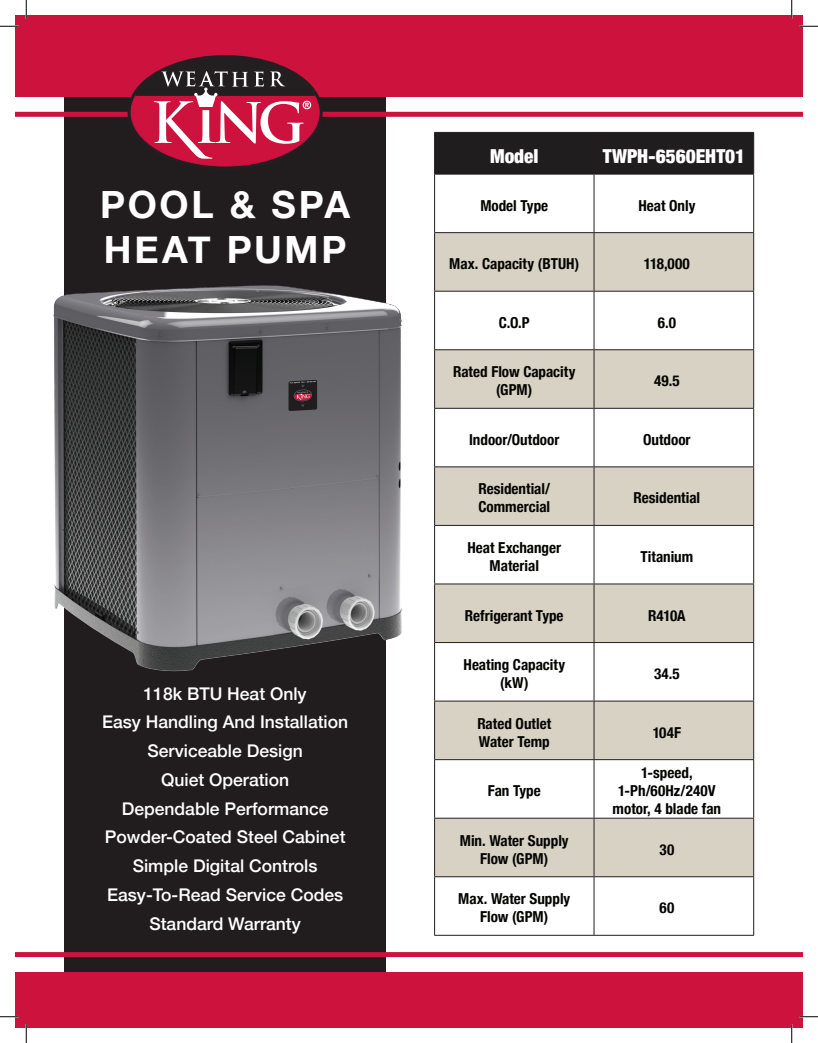
<style>
.page{position:relative;width:818px;height:1043px;background:#fff}
.page>*{position:absolute;margin:0;border:0;box-sizing:border-box;transform-origin:0 0}
.t1{font:700 37.5px/45px "Helvetica Neue";letter-spacing:.07em;color:#fff}
.t2{font:900 condensed 19.25px "Helvetica Neue";color:#fff}
.t3{font:500 17.5px/28.8px "Helvetica Neue";color:#fff;text-align:center}
.t4{font:700 condensed 15.12px/18.1px "Helvetica Neue";color:#040503;text-align:center}
</style>
<div class="page">
<div style="left:65px;top:15px;width:321px;height:979px;background:#211d1e"></div>
<div style="left:15px;top:15px;width:787px;height:81px;background:#cd123d"></div>
<div style="left:15px;top:972px;width:787px;height:56px;background:#cd123d"></div>
<img style="left:53px;top:261px;width:349px;height:434px">
<div style="left:15px;top:112px;width:787px;height:5px;background:#cd123d"></div>
<div style="left:15px;top:952px;width:787px;height:5px;background:#cd123d"></div>
<div style="left:435px;top:133px;width:318px;height:41px;background:#201d1e"></div>
<svg style="left:435px;top:233px;width:318px;height:643px;fill:#d8d2c4"></svg>
<hr style="left:434px;top:174px;width:1px;height:58px;background:#231f20">
<hr style="left:593px;top:174px;width:1px;height:58px;background:#231f20">
<hr style="left:753px;top:174px;width:1px;height:58px;background:#231f20">
<hr style="left:434px;top:232px;width:160px;height:1px;background:#231f20">
<hr style="left:434px;top:233px;width:1px;height:58px;background:#231f20">
<hr style="left:594px;top:232px;width:160px;height:1px;background:#231f20">
<hr style="left:593px;top:233px;width:1px;height:58px;background:#231f20">
<hr style="left:753px;top:233px;width:1px;height:58px;background:#231f20">
<hr style="left:434px;top:291px;width:160px;height:1px;background:#231f20">
<hr style="left:434px;top:291px;width:1px;height:58px;background:#231f20">
<hr style="left:594px;top:291px;width:160px;height:1px;background:#231f20">
<hr style="left:593px;top:291px;width:1px;height:58px;background:#231f20">
<hr style="left:753px;top:291px;width:1px;height:58px;background:#231f20">
<hr style="left:434px;top:349px;width:160px;height:1px;background:#231f20">
<hr style="left:434px;top:350px;width:1px;height:58px;background:#231f20">
<hr style="left:594px;top:349px;width:160px;height:1px;background:#231f20">
<hr style="left:593px;top:350px;width:1px;height:58px;background:#231f20">
<hr style="left:753px;top:350px;width:1px;height:58px;background:#231f20">
<hr style="left:434px;top:408px;width:160px;height:1px;background:#231f20">
<hr style="left:434px;top:409px;width:1px;height:57px;background:#231f20">
<hr style="left:594px;top:408px;width:160px;height:1px;background:#231f20">
<hr style="left:593px;top:409px;width:1px;height:57px;background:#231f20">
<hr style="left:753px;top:409px;width:1px;height:57px;background:#231f20">
<hr style="left:434px;top:466px;width:160px;height:1px;background:#231f20">
<hr style="left:434px;top:467px;width:1px;height:58px;background:#231f20">
<hr style="left:594px;top:466px;width:160px;height:1px;background:#231f20">
<hr style="left:593px;top:467px;width:1px;height:58px;background:#231f20">
<hr style="left:753px;top:467px;width:1px;height:58px;background:#231f20">
<hr style="left:434px;top:525px;width:160px;height:1px;background:#231f20">
<hr style="left:434px;top:526px;width:1px;height:57px;background:#231f20">
<hr style="left:594px;top:525px;width:160px;height:1px;background:#231f20">
<hr style="left:593px;top:526px;width:1px;height:57px;background:#231f20">
<hr style="left:753px;top:526px;width:1px;height:57px;background:#231f20">
<hr style="left:434px;top:583px;width:160px;height:1px;background:#231f20">
<hr style="left:434px;top:584px;width:1px;height:58px;background:#231f20">
<hr style="left:594px;top:583px;width:160px;height:1px;background:#231f20">
<hr style="left:593px;top:584px;width:1px;height:58px;background:#231f20">
<hr style="left:753px;top:584px;width:1px;height:58px;background:#231f20">
<hr style="left:434px;top:642px;width:160px;height:1px;background:#231f20">
<hr style="left:434px;top:643px;width:1px;height:57px;background:#231f20">
<hr style="left:594px;top:642px;width:160px;height:1px;background:#231f20">
<hr style="left:593px;top:643px;width:1px;height:57px;background:#231f20">
<hr style="left:753px;top:643px;width:1px;height:57px;background:#231f20">
<hr style="left:434px;top:700px;width:160px;height:1px;background:#231f20">
<hr style="left:434px;top:701px;width:1px;height:58px;background:#231f20">
<hr style="left:594px;top:700px;width:160px;height:1px;background:#231f20">
<hr style="left:593px;top:701px;width:1px;height:58px;background:#231f20">
<hr style="left:753px;top:701px;width:1px;height:58px;background:#231f20">
<hr style="left:434px;top:759px;width:160px;height:1px;background:#231f20">
<hr style="left:434px;top:760px;width:1px;height:57px;background:#231f20">
<hr style="left:594px;top:759px;width:160px;height:1px;background:#231f20">
<hr style="left:593px;top:760px;width:1px;height:57px;background:#231f20">
<hr style="left:753px;top:760px;width:1px;height:57px;background:#231f20">
<hr style="left:434px;top:817px;width:160px;height:1px;background:#231f20">
<hr style="left:434px;top:818px;width:1px;height:58px;background:#231f20">
<hr style="left:594px;top:817px;width:160px;height:1px;background:#231f20">
<hr style="left:593px;top:818px;width:1px;height:58px;background:#231f20">
<hr style="left:753px;top:818px;width:1px;height:58px;background:#231f20">
<hr style="left:434px;top:876px;width:160px;height:1px;background:#231f20">
<hr style="left:434px;top:877px;width:1px;height:57px;background:#231f20">
<hr style="left:594px;top:876px;width:160px;height:1px;background:#231f20">
<hr style="left:593px;top:877px;width:1px;height:57px;background:#231f20">
<hr style="left:753px;top:877px;width:1px;height:57px;background:#231f20">
<hr style="left:434px;top:934px;width:160px;height:1px;background:#231f20">
<hr style="left:594px;top:934px;width:160px;height:1px;background:#231f20">
<hr style="left:434px;top:132px;width:160px;height:1px;background:#231f20">
<hr style="left:434px;top:133px;width:1px;height:41px;background:#231f20">
<hr style="left:594px;top:132px;width:160px;height:1px;background:#231f20">
<hr style="left:593px;top:133px;width:1px;height:41px;background:#231f20">
<hr style="left:753px;top:133px;width:1px;height:41px;background:#231f20">
<hr style="left:434px;top:174px;width:160px;height:1px;background:#231f20">
<hr style="left:594px;top:174px;width:160px;height:1px;background:#231f20">
<svg style="left:126px;top:55px;width:198px;height:112px"></svg>
<svg style="left:0;top:25px;width:19px;height:2px"></svg>
<svg style="left:799px;top:25px;width:19px;height:2px"></svg>
<svg style="left:0;top:1015px;width:19px;height:2px"></svg>
<svg style="left:799px;top:1015px;width:19px;height:2px"></svg>
<svg style="left:25px;top:0;width:2px;height:19px"></svg>
<svg style="left:25px;top:1024px;width:2px;height:18px"></svg>
<svg style="left:790px;top:0;width:2px;height:19px"></svg>
<svg style="left:790px;top:1024px;width:2px;height:18px"></svg>
<h1 class="t1" style="left:100px;top:183px;width:251px">POOL &amp; SPA<br>HEAT PUMP</h1>
<p class="t3" style="left:102px;top:677px;width:248px">118k BTU Heat Only<br>Easy Handling And Installation<br>Serviceable Design<br>Quiet Operation<br>Dependable Performance<br>Powder-Coated Steel Cabinet<br>Simple Digital Controls<br>Easy-To-Read Service Codes<br>Standard Warranty</p>
<p class="t2" style="left:490px;top:140px;width:50px">Model</p>
<p class="t2" style="left:602px;top:140px;width:144px">TWPH-6560EHT01</p>
<p class="t4" style="left:480px;top:195px;width:69px">Model Type</p>
<p class="t4" style="left:638px;top:195px;width:58px">Heat Only</p>
<p class="t4" style="left:449px;top:254px;width:131px">Max. Capacity (BTUH)</p>
<p class="t4" style="left:644px;top:254px;width:47px">118,000</p>
<p class="t4" style="left:499px;top:312px;width:32px">C.O.P</p>
<p class="t4" style="left:657px;top:312px;width:20px">6.0</p>
<p class="t4" style="left:453px;top:362px;width:124px">Rated Flow Capacity (GPM)</p>
<p class="t4" style="left:654px;top:371px;width:27px">49.5</p>
<p class="t4" style="left:469px;top:429px;width:92px">Indoor/Outdoor</p>
<p class="t4" style="left:643px;top:429px;width:49px">Outdoor</p>
<p class="t4" style="left:478px;top:479px;width:73px;text-align:left">Residential/<br>Commercial</p>
<p class="t4" style="left:633px;top:488px;width:68px">Residential</p>
<p class="t4" style="left:467px;top:537px;width:95px">Heat Exchanger<br>Material</p>
<p class="t4" style="left:640px;top:546px;width:54px">Titanium</p>
<p class="t4" style="left:465px;top:605px;width:100px">Refrigerant Type</p>
<p class="t4" style="left:648px;top:605px;width:39px">R410A</p>
<p class="t4" style="left:463px;top:654px;width:103px">Heating Capacity (kW)</p>
<p class="t4" style="left:654px;top:663px;width:27px">34.5</p>
<p class="t4" style="left:477px;top:713px;width:75px;text-align:left">Rated Outlet<br>Water Temp</p>
<p class="t4" style="left:652px;top:722px;width:30px">104F</p>
<p class="t4" style="left:488px;top:780px;width:54px">Fan Type</p>
<p class="t4" style="left:612px;top:762px;width:110px">1-speed,<br>1-Ph/60Hz/240V motor, 4 blade fan</p>
<p class="t4" style="left:460px;top:830px;width:110px">Min. Water Supply<br>Flow (GPM)</p>
<p class="t4" style="left:659px;top:839px;width:16px">30</p>
<p class="t4" style="left:458px;top:888px;width:114px">Max. Water Supply<br>Flow (GPM)</p>
<p class="t4" style="left:659px;top:897px;width:16px">60</p>
</div>
